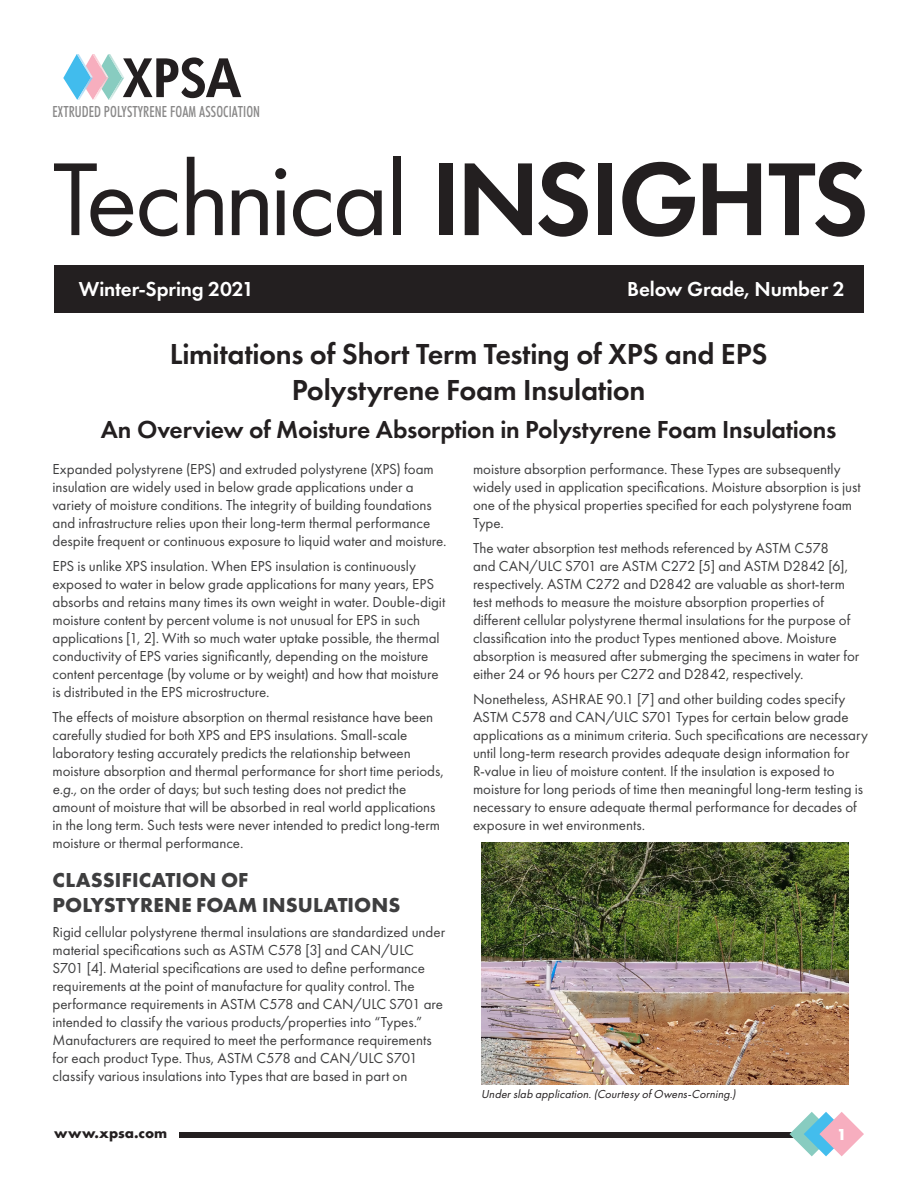
<style>
.page{position:relative;width:918px;height:1188px;background:#fff}
.page>*{position:absolute;margin:0;border:0;box-sizing:border-box;transform-origin:0 0}
.t1{font:107.4px "Futura PT";letter-spacing:-.03em;color:#231f20}
.t2{font:600 30px/36px "Futura PT";letter-spacing:-.01em;color:#231f20;text-align:center}
.t3{font:600 25.5px "Futura PT";letter-spacing:-.01em;color:#231f20}
.t4{font:700 21px/25.2px "Futura PT";letter-spacing:.005em;color:#3e3e3f}
.t5{font:600 21px "Futura PT";letter-spacing:-.01em;color:#fff}
.t6{font:700 16.5px "Futura PT";color:#fff}
.t7{font:500 condensed 15.45px "Futura BT";letter-spacing:.005em;color:#898888;scale:.9 1}
.body{font:15px/18px "Futura PT";color:#3e3e3f}
.t8{font:700 15px "Futura PT";color:#231f20}
.body-2{font:italic 12px "Futura PT";color:#231f20}
.s1{font-weight:600}
.s2{font-style:italic}
</style>
<div class="page">
<div style="left:179px;top:1132px;width:667px;height:6px;background:#231f20"></div>
<svg style="left:789px;top:1112px;width:75px;height:44px"></svg>
<svg style="left:63px;top:54px;width:178px;height:46px"></svg>
<div style="left:54px;top:265px;width:810px;height:48px;background:#231f20"></div>
<img style="left:481px;top:843px;width:367px;height:241px">
<p class="t7" style="left:52px;top:102px;width:232px">EXTRUDED POLYSTYRENE FOAM ASSOCIATION</p>
<p class="t1" style="left:52px;top:136px;width:818px">Technical <span class="s1">INSIGHTS</span></p>
<h2 class="t5" style="left:79px;top:276px;width:177px">Winter-Spring 2021</h2>
<h2 class="t5" style="left:627px;top:276px;width:219px">Below Grade, Number 2</h2>
<h1 class="t2" style="left:170px;top:336px;width:599px">Limitations of Short Term Testing of XPS and EPS<br>Polystyrene Foam Insulation</h1>
<h1 class="t3" style="left:101px;top:413px;width:737px">An Overview of Moisture Absorption in Polystyrene Foam Insulations</h1>
<p class="body" style="left:52px;top:460px;width:396px">Expanded polystyrene (EPS) and extruded polystyrene (XPS) foam insulation are widely used in below grade applications under a variety of moisture conditions. The integrity of building foundations and infrastructure relies upon their long-term thermal performance despite frequent or continuous exposure to liquid water and moisture.</p>
<p class="body" style="left:52px;top:557px;width:394px">EPS is unlike XPS insulation. When EPS insulation is continuously exposed to water in below grade applications for many years, EPS absorbs and retains many times its own weight in water. Double-digit moisture content by percent volume is not unusual for EPS in such applications [1, 2]. With so much water uptake possible, the thermal conductivity of EPS varies significantly, depending on the moisture content percentage (by volume or by weight) and how that moisture is distributed in the EPS microstructure.</p>
<p class="body" style="left:52px;top:708px;width:393px">The effects of moisture absorption on thermal resistance have been carefully studied for both XPS and EPS insulations. Small-scale laboratory testing accurately predicts the relationship between moisture absorption and thermal performance for short time periods, <span class="s2">e.g.,</span> on the order of days; but such testing does not predict the amount of moisture that will be absorbed in real world applications in the long term. Such tests were never intended to predict long-term moisture or thermal performance.</p>
<h2 class="t4" style="left:53px;top:866px;width:349px">CLASSIFICATION OF<br>POLYSTYRENE FOAM INSULATIONS</h2>
<p class="body" style="left:52px;top:923px;width:394px">Rigid cellular polystyrene thermal insulations are standardized under material specifications such as ASTM C578 [3] and CAN/ULC S701 [4]. Material specifications are used to define performance requirements at the point of manufacture for quality control. The performance requirements in ASTM C578 and CAN/ULC S701 are intended to classify the various products/properties into “Types.” Manufacturers are required to meet the performance requirements for each product Type. Thus, ASTM C578 and CAN/ULC S701 classify various insulations into Types that are based in part on</p>
<p class="body" style="left:473px;top:460px;width:389px">moisture absorption performance. These Types are subsequently widely used in application specifications. Moisture absorption is just one of the physical properties specified for each polystyrene foam Type.</p>
<p class="body" style="left:473px;top:539px;width:388px">The water absorption test methods referenced by ASTM C578<br>and CAN/ULC S701 are ASTM C272 [5] and ASTM D2842 [6], respectively. ASTM C272 and D2842 are valuable as short-term test methods to measure the moisture absorption properties of different cellular polystyrene thermal insulations for the purpose of classification into the product Types mentioned above. Moisture absorption is measured after submerging the specimens in water for either 24 or 96 hours per C272 and D2842, respectively.</p>
<p class="body" style="left:473px;top:690px;width:396px">Nonetheless, ASHRAE 90.1 [7] and other building codes specify ASTM C578 and CAN/ULC S701 Types for certain below grade applications as a minimum criteria. Such specifications are necessary until long-term research provides adequate design information for R-value in lieu of moisture content. If the insulation is exposed to moisture for long periods of time then meaningful long-term testing is necessary to ensure adequate thermal performance for decades of exposure in wet environments.</p>
<p class="body-2" style="left:481px;top:1087px;width:259px">Underslab application.(Courtesy ofOwens-Corning.)</p>
<p class="t8" style="left:54px;top:1123px;width:115px">www.xpsa.com</p>
<p class="t6" style="left:837px;top:1123px;width:11px">1</p>
</div>
